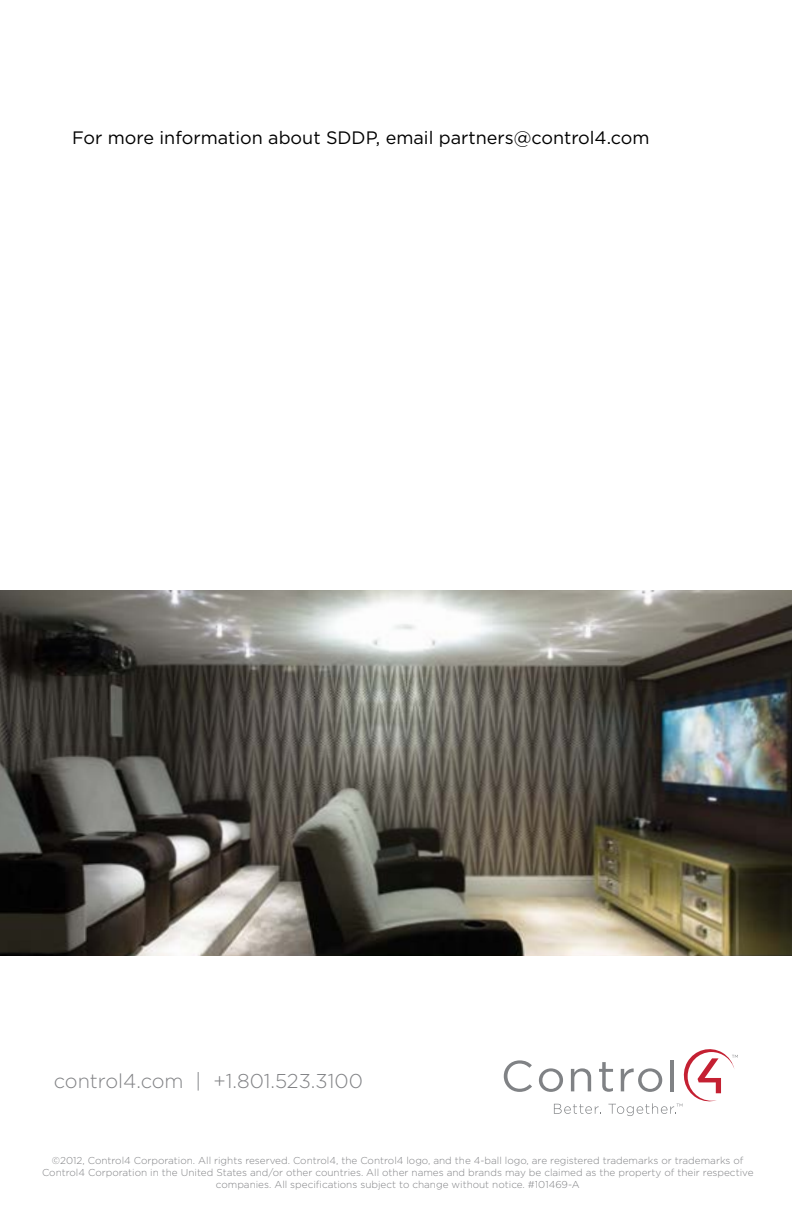
<style>
.page{position:relative;width:792px;height:1224px;background:#fff}
.page>*{position:absolute;margin:0;border:0;box-sizing:border-box;transform-origin:0 0}
.t1{font:300 20px "Gotham";color:#818285}
.t2{font:18px "Gotham";color:#000}
.t3{font:300 10px/12px "Gotham";color:#818285;text-align:center}
</style>
<div class="page">
<img style="left:0;top:590px;width:792px;height:365px">
<svg style="left:504px;top:1060px;width:28px;height:32px"></svg>
<svg style="left:539px;top:1049px;width:199px;height:67px"></svg>
<h2 class="t2" style="left:72px;top:127px;width:579px">For more information about SDDP, email partners@control4.com</h2>
<h1 class="t1" style="left:54px;top:1069px;width:311px">control4.com | +1.801.523.3100</h1>
<p class="t3" style="left:42px;top:1154px;width:713px">©2012, Control4 Corporation. All rights reserved. Control4, the Control4 logo, and the 4-ball logo, are registered trademarks or trademarks of<br>Control4 Corporation in the United States and/or other countries. All other names and brands may be claimed as the property of their respective companies. All specifications subject to change without notice. #101469-A</p>
</div>
